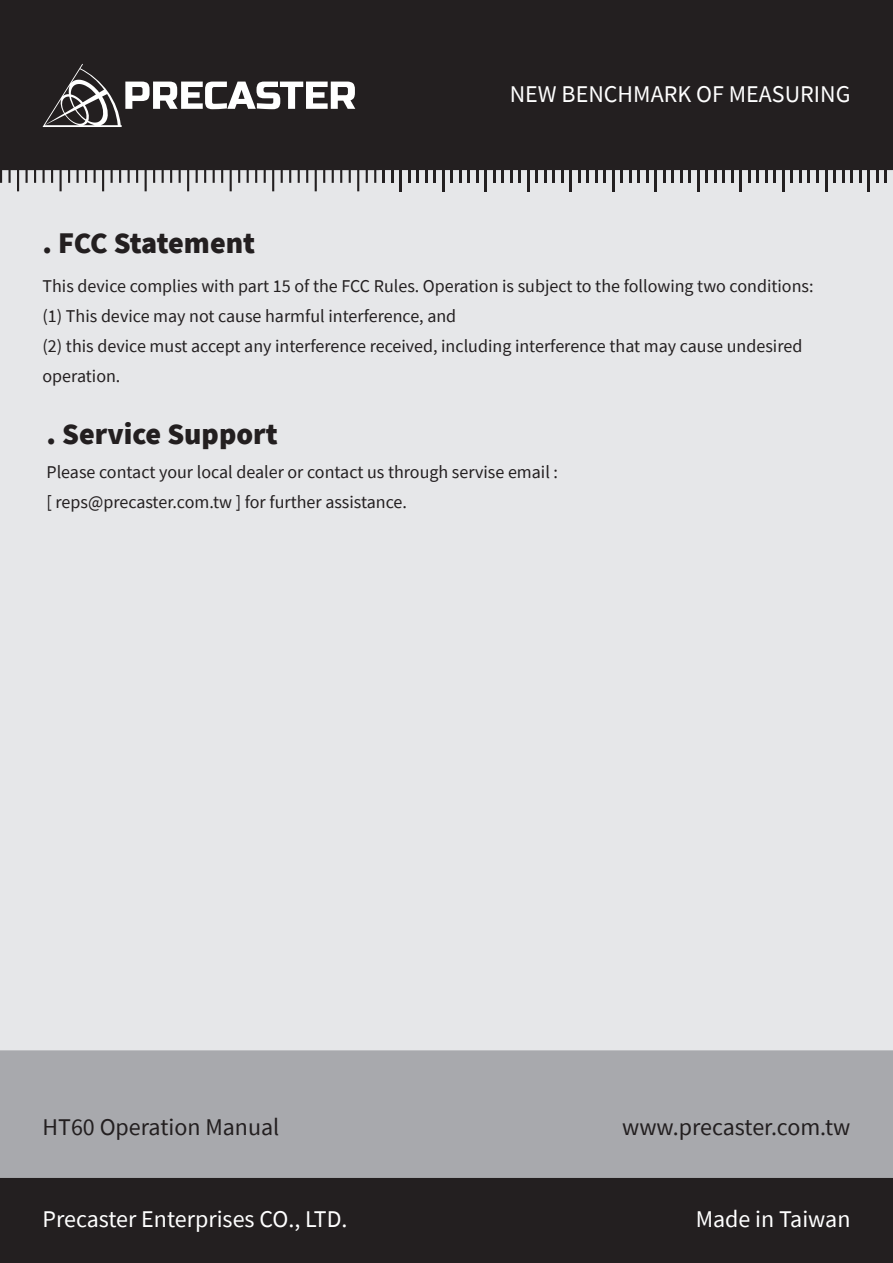
<style>
.page{position:relative;width:893px;height:1263px;background:#e6e7e9}
.page>*{position:absolute;margin:0;border:0;box-sizing:border-box;transform-origin:0 0}
.t1{font:900 30px "Source Sans Pro";color:#231f20}
.t2{font:24px "Source Sans Pro";color:#fff}
.t3{font:24px "Source Sans Pro";color:#231f20}
.t4{font:18px/30px "Source Sans Pro";color:#231f20}
</style>
<div class="page">
<div style="left:0;top:1050px;width:893px;height:128px;background:#a8a9ad"></div>
<div style="left:0;top:0;width:893px;height:170px;background:#231f20"></div>
<svg style="left:0;top:170px;width:385px;height:21px"></svg>
<svg style="left:391px;top:170px;width:2px;height:13px"></svg>
<hr style="left:400px;top:166px;width:2px;height:25px;background:#231f20">
<svg style="left:417px;top:170px;width:2px;height:13px"></svg>
<svg style="left:408px;top:170px;width:2px;height:13px"></svg>
<svg style="left:425px;top:170px;width:2px;height:13px"></svg>
<svg style="left:434px;top:170px;width:2px;height:13px"></svg>
<hr style="left:442px;top:166px;width:2px;height:25px;background:#231f20">
<svg style="left:459px;top:170px;width:2px;height:13px"></svg>
<svg style="left:451px;top:170px;width:2px;height:13px"></svg>
<svg style="left:468px;top:170px;width:2px;height:13px"></svg>
<svg style="left:476px;top:170px;width:2px;height:13px"></svg>
<hr style="left:485px;top:166px;width:2px;height:25px;background:#231f20">
<svg style="left:502px;top:170px;width:2px;height:13px"></svg>
<svg style="left:493px;top:170px;width:2px;height:13px"></svg>
<svg style="left:510px;top:170px;width:2px;height:13px"></svg>
<svg style="left:519px;top:170px;width:2px;height:13px"></svg>
<hr style="left:527px;top:166px;width:2px;height:25px;background:#231f20">
<svg style="left:544px;top:170px;width:2px;height:13px"></svg>
<svg style="left:536px;top:170px;width:2px;height:13px"></svg>
<svg style="left:553px;top:170px;width:2px;height:13px"></svg>
<svg style="left:561px;top:170px;width:2px;height:13px"></svg>
<hr style="left:570px;top:166px;width:2px;height:25px;background:#231f20">
<svg style="left:587px;top:170px;width:2px;height:13px"></svg>
<svg style="left:578px;top:170px;width:2px;height:13px"></svg>
<svg style="left:595px;top:170px;width:2px;height:13px"></svg>
<svg style="left:604px;top:170px;width:2px;height:13px"></svg>
<hr style="left:612px;top:166px;width:2px;height:25px;background:#231f20">
<svg style="left:629px;top:170px;width:2px;height:13px"></svg>
<svg style="left:621px;top:170px;width:2px;height:13px"></svg>
<svg style="left:638px;top:170px;width:2px;height:13px"></svg>
<svg style="left:646px;top:170px;width:2px;height:13px"></svg>
<hr style="left:655px;top:166px;width:2px;height:25px;background:#231f20">
<svg style="left:672px;top:170px;width:2px;height:13px"></svg>
<svg style="left:663px;top:170px;width:2px;height:13px"></svg>
<svg style="left:680px;top:170px;width:2px;height:13px"></svg>
<svg style="left:689px;top:170px;width:2px;height:13px"></svg>
<hr style="left:697px;top:166px;width:2px;height:25px;background:#231f20">
<svg style="left:714px;top:170px;width:2px;height:13px"></svg>
<svg style="left:706px;top:170px;width:2px;height:13px"></svg>
<svg style="left:723px;top:170px;width:2px;height:13px"></svg>
<svg style="left:731px;top:170px;width:2px;height:13px"></svg>
<hr style="left:740px;top:166px;width:2px;height:25px;background:#231f20">
<svg style="left:757px;top:170px;width:2px;height:13px"></svg>
<svg style="left:748px;top:170px;width:2px;height:13px"></svg>
<svg style="left:765px;top:170px;width:2px;height:13px"></svg>
<svg style="left:774px;top:170px;width:2px;height:13px"></svg>
<hr style="left:782px;top:166px;width:2px;height:25px;background:#231f20">
<svg style="left:799px;top:170px;width:2px;height:13px"></svg>
<svg style="left:791px;top:170px;width:2px;height:13px"></svg>
<svg style="left:808px;top:170px;width:2px;height:13px"></svg>
<svg style="left:816px;top:170px;width:2px;height:13px"></svg>
<hr style="left:825px;top:166px;width:2px;height:25px;background:#231f20">
<svg style="left:842px;top:170px;width:2px;height:13px"></svg>
<svg style="left:833px;top:170px;width:2px;height:13px"></svg>
<hr style="left:850px;top:166px;width:3px;height:17px;background:#231f20">
<svg style="left:859px;top:170px;width:2px;height:13px"></svg>
<hr style="left:867px;top:166px;width:3px;height:25px;background:#231f20">
<hr style="left:884px;top:166px;width:3px;height:17px;background:#231f20">
<svg style="left:876px;top:170px;width:2px;height:13px"></svg>
<div style="left:0;top:1178px;width:893px;height:85px;background:#231f20"></div>
<svg style="left:43px;top:64px;width:312px;height:63px"></svg>
<h2 class="t2" style="left:510px;top:79px;width:342px">NEW BENCHMARK OF MEASURING</h2>
<h1 class="t1" style="left:43px;top:222px;width:214px">. FCC Statement</h1>
<p class="t4" style="left:43px;top:271px;width:772px">This device complies with part 15 of the FCC Rules. Operation is subject to the following two conditions: (1) This device may not cause harmful interference, and<br>(2) this device must accept any interference received, including interference that may cause undesired operation.</p>
<h1 class="t1" style="left:47px;top:413px;width:233px">. Service Support</h1>
<p class="t4" style="left:47px;top:456px;width:513px">Please contact your local dealer or contact us through servise email : [ reps@precaster.com.tw ] for further assistance.</p>
<h2 class="t3" style="left:43px;top:1112px;width:238px">HT60 Operation Manual</h2>
<h2 class="t3" style="left:622px;top:1112px;width:230px">www.precaster.com.tw</h2>
<h2 class="t2" style="left:43px;top:1204px;width:306px">Precaster Enterprises CO., LTD.</h2>
<h2 class="t2" style="left:696px;top:1204px;width:156px">Made in Taiwan</h2>
</div>
